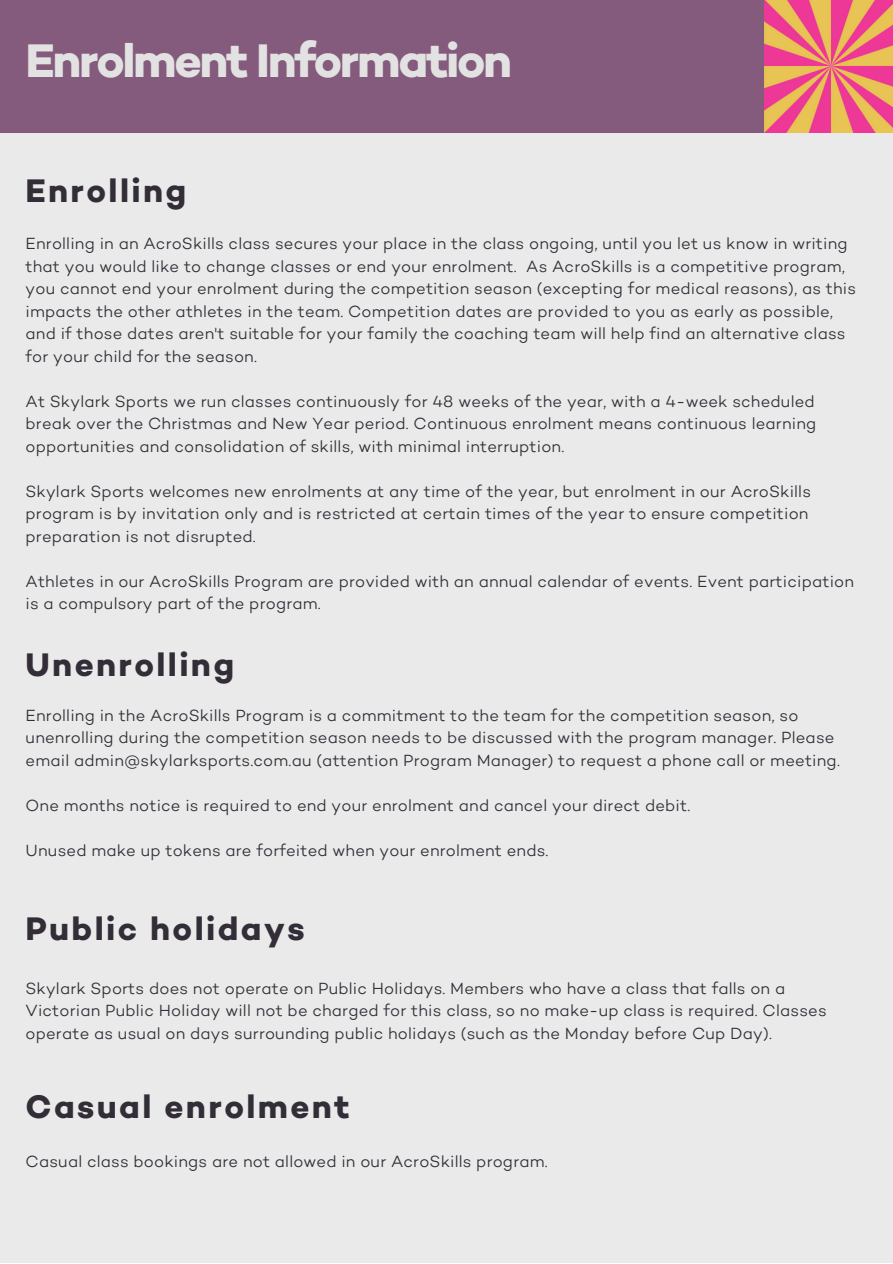
<style>
.page{position:relative;width:893px;height:1264px;background:#fff}
.page>*{position:absolute;margin:0;border:0;box-sizing:border-box;transform-origin:0 0}
.t1{font:700 48px "Campton";letter-spacing:-.05em;color:#e2e2e2}
.t2{font:700 33.15px "Campton";letter-spacing:.07em;color:#322d37}
.t3{font:300 16.5px/22.5px "Campton";letter-spacing:.01em;color:#322d37}
</style>
<div class="page">
<div style="left:0;top:0;width:892px;height:1262px;background:#ebeaea"></div>
<div style="left:0;top:0;width:892px;height:133px;background:#845b7c"></div>
<img style="left:764px;top:0;width:128px;height:133px">
<h1 class="t1" style="left:26px;top:37px;width:488px">Enrolment Information</h1>
<h2 class="t2" style="left:26px;top:174px;width:162px">Enrolling</h2>
<p class="t3" style="left:26px;top:234px;width:832px">Enrolling in an AcroSkills class secures your place in the class ongoing, until you let us know in writing that you would like to change classes or end your enrolment. As AcroSkills is a competitive program, you cannot end your enrolment during the competition season (excepting for medical reasons), as this impacts the other athletes in the team. Competition dates are provided to you as early as possible, and if those dates aren't suitable for your family the coaching team will help find an alternative class for your child for the season.</p>
<p class="t3" style="left:26px;top:391px;width:792px;text-align:justify">At Skylark Sports we run classes continuously for 48 weeks of the year, with a 4-week scheduled break over the Christmas and New Year period. Continuous enrolment means continuous learning opportunities and consolidation of skills, with minimal interruption.</p>
<p class="t3" style="left:26px;top:481px;width:786px">Skylark Sports welcomes new enrolments at any time of the year, but enrolment in our AcroSkills program is by invitation only and is restricted at certain times of the year to ensure competition preparation is not disrupted.</p>
<p class="t3" style="left:26px;top:571px;width:830px">Athletes in our AcroSkills Program are provided with an annual calendar of events. Event participation is a compulsory part of the program.</p>
<h2 class="t2" style="left:26px;top:648px;width:210px">Unenrolling</h2>
<p class="t3" style="left:26px;top:705px;width:815px">Enrolling in the AcroSkills Program is a commitment to the team for the competition season, so unenrolling during the competition season needs to be discussed with the program manager. Please email admin@skylarksports.com.au (attention Program Manager) to request a phone call or meeting.</p>
<p class="t3" style="left:26px;top:795px;width:666px">One months notice is required to end your enrolment and cancel your direct debit.</p>
<p class="t3" style="left:26px;top:840px;width:524px">Unused make up tokens are forfeited when your enrolment ends.</p>
<h2 class="t2" style="left:26px;top:911px;width:281px">Public holidays</h2>
<p class="t3" style="left:26px;top:978px;width:802px">Skylark Sports does not operate on Public Holidays. Members who have a class that falls on a<br>Victorian Public Holiday will not be charged for this class, so no make-up class is required. Classes operate as usual on days surrounding public holidays (such as the Monday before Cup Day).</p>
<h2 class="t2" style="left:26px;top:1090px;width:326px">Casual enrolment</h2>
<p class="t3" style="left:26px;top:1151px;width:523px">Casual class bookings are not allowed in our AcroSkills program.</p>
</div>
